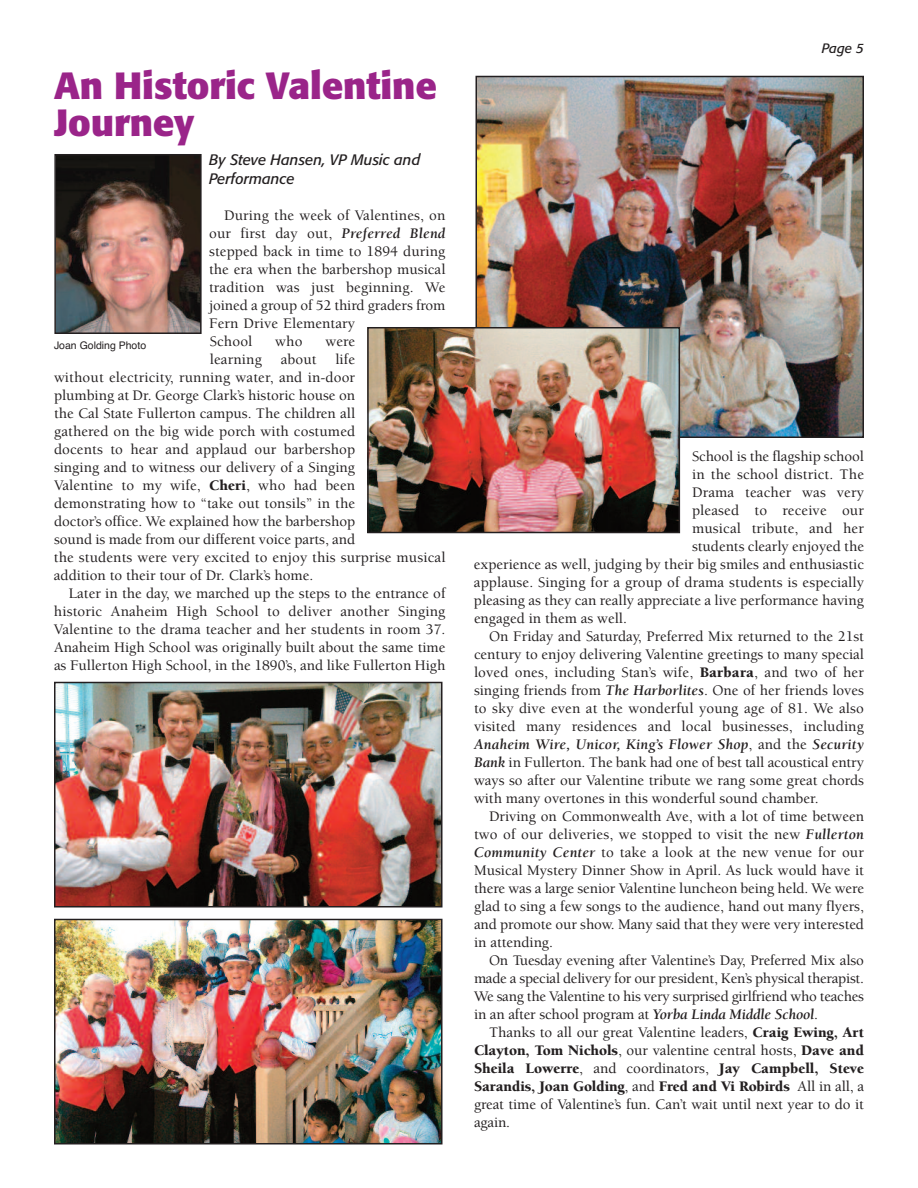
<style>
.page{position:relative;width:918px;height:1188px;background:#fff}
.page>*{position:absolute;margin:0;border:0;box-sizing:border-box;transform-origin:0 0}
.t1{font:700 37.5px/37.5px "Formata";color:#9a2489}
.t2{font:500 15px/18px "Berkeley";color:#231f20}
.t3{font:900 15px "Berkeley";letter-spacing:-.01em;color:#231f20}
.t4{font:italic 700 15px "Berkeley";letter-spacing:.01em;color:#231f20}
.t5{font:italic 15px/18.9px "Formata";color:#231f20}
.t6{font:italic 13.5px "Formata";color:#231f20}
.t7{font:10.5px "Helvetica";color:#231f20}
.s1{font-weight:700;font-style:italic}
.s2{font-weight:900}
.s3{font-weight:500;font-style:normal}
.s4{font-weight:500}
</style>
<div class="page">
<img style="left:57px;top:157px;width:142px;height:174px">
<div style="left:54px;top:154px;width:148px;height:180px;border:2px solid #231f20"></div>
<img style="left:57px;top:685px;width:382px;height:220px">
<div style="left:54px;top:682px;width:388px;height:226px;border:2px solid #231f20"></div>
<img style="left:57px;top:922px;width:382px;height:220px">
<div style="left:54px;top:919px;width:388px;height:226px;border:2px solid #231f20"></div>
<img style="left:479px;top:79px;width:382px;height:356px">
<div style="left:476px;top:76px;width:388px;height:362px;border:2px solid #231f20"></div>
<img style="left:370px;top:330px;width:307px;height:200px">
<div style="left:367px;top:327px;width:313px;height:206px;border:2px solid #231f20"></div>
<h1 class="t1" style="left:54px;top:70px;width:384px">An Historic Valentine<br>Journey</h1>
<p class="t5" style="left:209px;top:152px;width:213px">By Steve Hansen, VP Music and<br>Performance</p>
<p class="t2" style="left:209px;top:208px;width:238px;text-indent:15px">During the week of Valentines, on our first day out, <span class="s1">Preferred Blend </span>stepped back in time to 1894 during the era when the barbershop musical tradition was just beginning. We joined a group of 52 third graders from<br>Fern Drive Elementary<br>School</p>
<p class="t2" style="left:275px;top:334px;width:29px">who</p>
<p class="t2" style="left:325px;top:334px;width:31px">were</p>
<p class="t7" style="left:54px;top:339px;width:94px">Joan Golding Photo</p>
<p class="t2" style="left:54px;top:352px;width:393px;text-indent:281px">life<br>without electricity, running water, and in-door<br>plumbing at Dr. George Clark’s historic house on<br>the Cal State Fullerton campus. The children all<br>gathered on the big wide porch with costumed<br>docents to hear and applaud our barbershop<br>singing and to witness our delivery of a Singing<br>Valentine to my wife, <span class="s2">Cheri</span>, who had been demonstrating how to “take out tonsils” in the<br>doctor’s office. We explained how the barbershop<br>sound is made from our different voice parts, and<br>the students were very excited to enjoy this surprise musical addition to their tour of Dr. Clark’s home.</p>
<p class="t2" style="left:54px;top:586px;width:393px;text-align:justify;text-indent:15px">Later in the day, we marched up the steps to the entrance of historic Anaheim High School to deliver another Singing Valentine to the drama teacher and her students in room 37.<br>Anaheim High School was originally built about the same time as Fullerton High School, in the 1890’s, and like Fullerton High</p>
<p class="t2" style="left:210px;top:352px;width:54px">learning</p>
<p class="t2" style="left:281px;top:352px;width:37px">about</p>
<p class="t6" style="left:822px;top:42px;width:44px">Page 5</p>
<p class="t2" style="left:692px;top:448px;width:173px">School is the flagship school</p>
<p class="t2" style="left:692px;top:466px;width:173px">in the school district. The</p>
<p class="t2" style="left:692px;top:484px;width:173px">Drama teacher was very</p>
<p class="t2" style="left:692px;top:502px;width:173px">pleased to receive our</p>
<p class="t2" style="left:692px;top:520px;width:173px">musical tribute, and her</p>
<p class="t2" style="left:692px;top:538px;width:173px">students clearly enjoyed the</p>
<p class="t2" style="left:474px;top:556px;width:391px">experience as well, judging by their big smiles and enthusiastic</p>
<p class="t2" style="left:474px;top:574px;width:391px">applause. Singing for a group of drama students is especially</p>
<p class="t2" style="left:474px;top:592px;width:391px">pleasing as they can really appreciate a live performance having</p>
<p class="t2" style="left:474px;top:610px;width:154px">engaged in them as well.</p>
<p class="t2" style="left:489px;top:628px;width:376px">On Friday and Saturday, Preferred Mix returned to the 21st</p>
<p class="t2" style="left:474px;top:646px;width:392px">century to enjoy delivering Valentine greetings to many special</p>
<p class="t2" style="left:474px;top:664px;width:392px">loved ones, including Stan’s wife, <span class="s2">Barbara</span>, and two of her</p>
<p class="t2" style="left:474px;top:682px;width:391px">singing friends from <span class="s1">The Harborlites</span>. One of her friends loves</p>
<p class="t2" style="left:474px;top:700px;width:392px">to sky dive even at the wonderful young age of 81. We also</p>
<p class="t2" style="left:474px;top:718px;width:391px">visited many residences and local businesses, including</p>
<p class="t4" style="left:474px;top:738px;width:391px">Anaheim Wire, Unicor, King’s Flower Shop<span class="s3">, and the</span> Security</p>
<p class="t2" style="left:474px;top:754px;width:391px"><span class="s1">Bank</span> in Fullerton. The bank had one of best tall acoustical entry</p>
<p class="t2" style="left:474px;top:772px;width:391px">ways so after our Valentine tribute we rang some great chords</p>
<p class="t2" style="left:474px;top:790px;width:346px">with many overtones in this wonderful sound chamber.</p>
<p class="t2" style="left:489px;top:808px;width:377px">Driving on Commonwealth Ave, with a lot of time between</p>
<p class="t2" style="left:474px;top:826px;width:392px">two of our deliveries, we stopped to visit the new <span class="s1">Fullerton</span></p>
<p class="t2" style="left:474px;top:844px;width:392px"><span class="s1">Community Center</span> to take a look at the new venue for our</p>
<p class="t2" style="left:474px;top:862px;width:391px">Musical Mystery Dinner Show in April. As luck would have it</p>
<p class="t2" style="left:474px;top:880px;width:391px">there was a large senior Valentine luncheon being held. We were</p>
<p class="t2" style="left:474px;top:898px;width:391px">glad to sing a few songs to the audience, hand out many flyers,</p>
<p class="t2" style="left:474px;top:916px;width:392px">and promote our show. Many said that they were very interested</p>
<p class="t2" style="left:474px;top:934px;width:81px">in attending.</p>
<p class="t2" style="left:489px;top:952px;width:377px">On Tuesday evening after Valentine’s Day, Preferred Mix also</p>
<p class="t2" style="left:474px;top:970px;width:391px">made a special delivery for our president, Ken’s physical therapist.</p>
<p class="t2" style="left:474px;top:988px;width:391px">We sang the Valentine to his very surprised girlfriend who teaches</p>
<p class="t2" style="left:474px;top:1006px;width:346px">in an after school program at <span class="s1">Yorba Linda Middle School</span>.</p>
<p class="t2" style="left:489px;top:1024px;width:377px">Thanks to all our great Valentine leaders, <span class="s2">Craig Ewing, Art</span></p>
<p class="t2" style="left:474px;top:1042px;width:391px"><span class="s2">Clayton, Tom Nichols</span>, our valentine central hosts, <span class="s2">Dave and</span></p>
<p class="t3" style="left:474px;top:1062px;width:391px">Sheila Lowerre<span class="s4">, and coordinators,</span> Jay Campbell, Steve</p>
<p class="t3" style="left:474px;top:1080px;width:391px">Sarandis, Joan Golding<span class="s4">, and</span> Fred and Vi Robirds <span class="s4">All in all, a</span></p>
<p class="t2" style="left:474px;top:1096px;width:391px">great time of Valentine’s fun. Can’t wait until next year to do it</p>
<p class="t2" style="left:474px;top:1114px;width:38px">again.</p>
</div>
